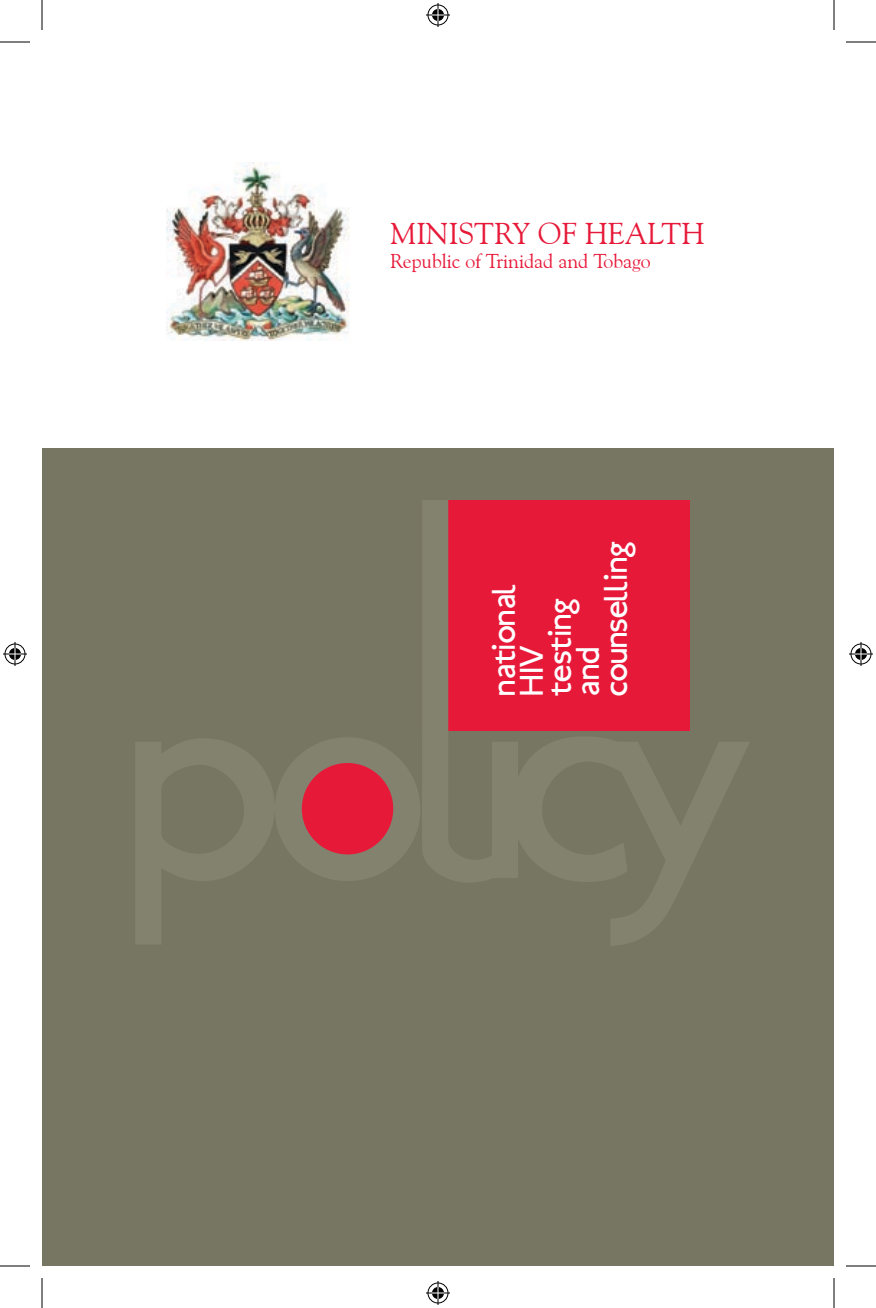
<style>
.page{position:relative;width:876px;height:1308px;background:#fff}
.page>*{position:absolute;margin:0;border:0;box-sizing:border-box;transform-origin:0 0}
.t1{font:36px/28px "Ubahn";color:#fff}
.t2{font:30px "Goudy Old Style BT";color:#e71939}
.t3{font:20px "Goudy Old Style BT";color:#e71939}
</style>
<div class="page">
<div style="left:42px;top:448px;width:792px;height:818px;background:#777662"></div>
<img style="left:166px;top:162px;width:183px;height:178px">
<svg style="left:135px;top:500px;width:614px;height:445px"></svg>
<div style="left:302px;top:763px;width:91px;height:91px;background:#e71939;border-radius:50%"></div>
<hr style="left:0;top:42px;width:30px;height:1px;background:#000">
<hr style="left:846px;top:42px;width:30px;height:1px;background:#000">
<hr style="left:0;top:1266px;width:30px;height:1px;background:#000">
<hr style="left:846px;top:1266px;width:30px;height:1px;background:#000">
<hr style="left:42px;top:0;width:1px;height:30px;background:#000">
<hr style="left:42px;top:1278px;width:1px;height:30px;background:#000">
<hr style="left:834px;top:0;width:1px;height:30px;background:#000">
<hr style="left:834px;top:1278px;width:1px;height:30px;background:#000">
<svg style="left:426px;top:3px;width:24px;height:24px"></svg>
<svg style="left:426px;top:1281px;width:24px;height:24px"></svg>
<svg style="left:3px;top:642px;width:24px;height:24px"></svg>
<svg style="left:849px;top:642px;width:24px;height:24px"></svg>
<p class="t2" style="left:390px;top:215px;width:316px">MINISTRY OF HEALTH</p>
<p class="t3" style="left:390px;top:248px;width:262px">Republic of Trinidad and Tobago</p>
<p class="t1" style="left:491px;top:696px;width:155px;rotate:-90deg">national<br>HIV testing and counselling</p>
</div>
